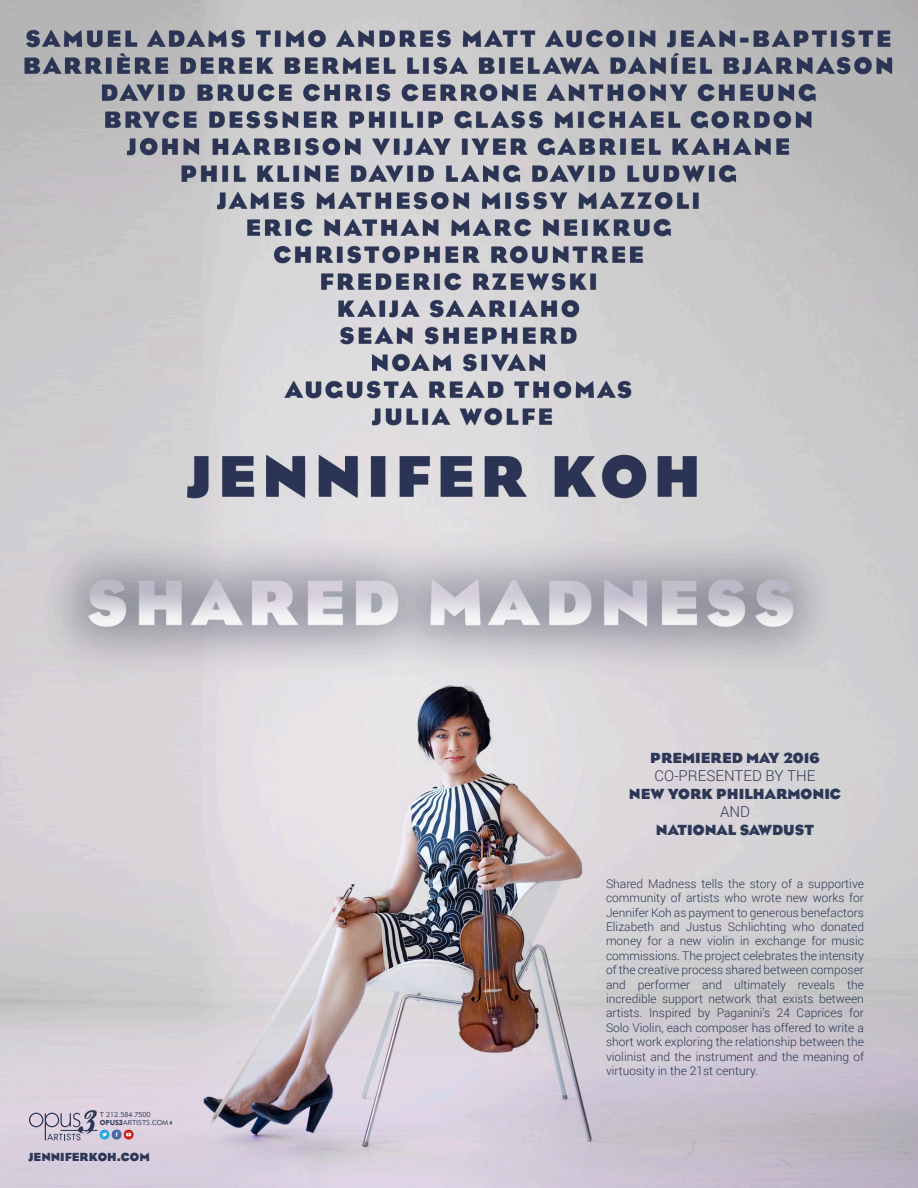
<style>
.page{position:relative;width:918px;height:1188px;background:#fff}
.page>*{position:absolute;margin:0;border:0;box-sizing:border-box;transform-origin:0 0}
.t1{font:700 15px "Bureau Eagle";color:#2d3857}
.t2{font:300 15px "Roboto";color:#2d3857}
.t3{font:300 12px/14.4px "Roboto";color:#2d3857;text-align:justify}
.t4{font:700 12px "Bureau Eagle";color:#2d3857}
.t5{font:7.05px "Geometric 415 BT Lite A";color:#2d3857}
.s1{font-family:"Geometric 415 BT Black A"}
</style>
<div class="page">
<img style="left:0;top:0;width:918px;height:1188px">
<hr style="left:61px;top:1130px;width:37px;height:1px;background:#2d3857">
<svg style="left:29px;top:1110px;width:68px;height:31px;background:#b7b0c2"></svg>
<img style="left:100px;top:1129px;width:33px;height:11px">
<p class="t5" style="left:100px;top:1110px;width:52px">T 212.584.7500</p>
<p class="t5" style="left:100px;top:1118px;width:76px"><span class="s1">OPUS3</span>ARTISTS.COM✓</p>
<p class="t4" style="left:28px;top:1150px;width:123px">JENNIFERKOH.COM</p>
<p class="t1" style="left:650px;top:749px;width:171px">PREMIERED MAY 2016</p>
<p class="t2" style="left:655px;top:765px;width:162px">CO-PRESENTED BY THE</p>
<p class="t1" style="left:629px;top:785px;width:214px">NEW YORK PHILHARMONIC</p>
<p class="t2" style="left:720px;top:801px;width:31px">AND</p>
<p class="t1" style="left:656px;top:821px;width:160px">NATIONAL SAWDUST</p>
<p class="t3" style="left:606px;top:876px;width:260px">Shared Madness tells the story of a supportive community of artists who wrote new works for Jennifer Koh as payment to generous benefactors Elizabeth and Justus Schlichting who donated money for a new violin in exchange for music commissions. The project celebrates the intensity of the creative process shared between composer and performer and ultimately reveals the incredible support network that exists between artists. Inspired by Paganini’s 24 Caprices for Solo Violin, each composer has offered to write a short work exploring the relationship between the violinist and the instrument and the meaning of virtuosity in the 21st century.</p>
</div>
